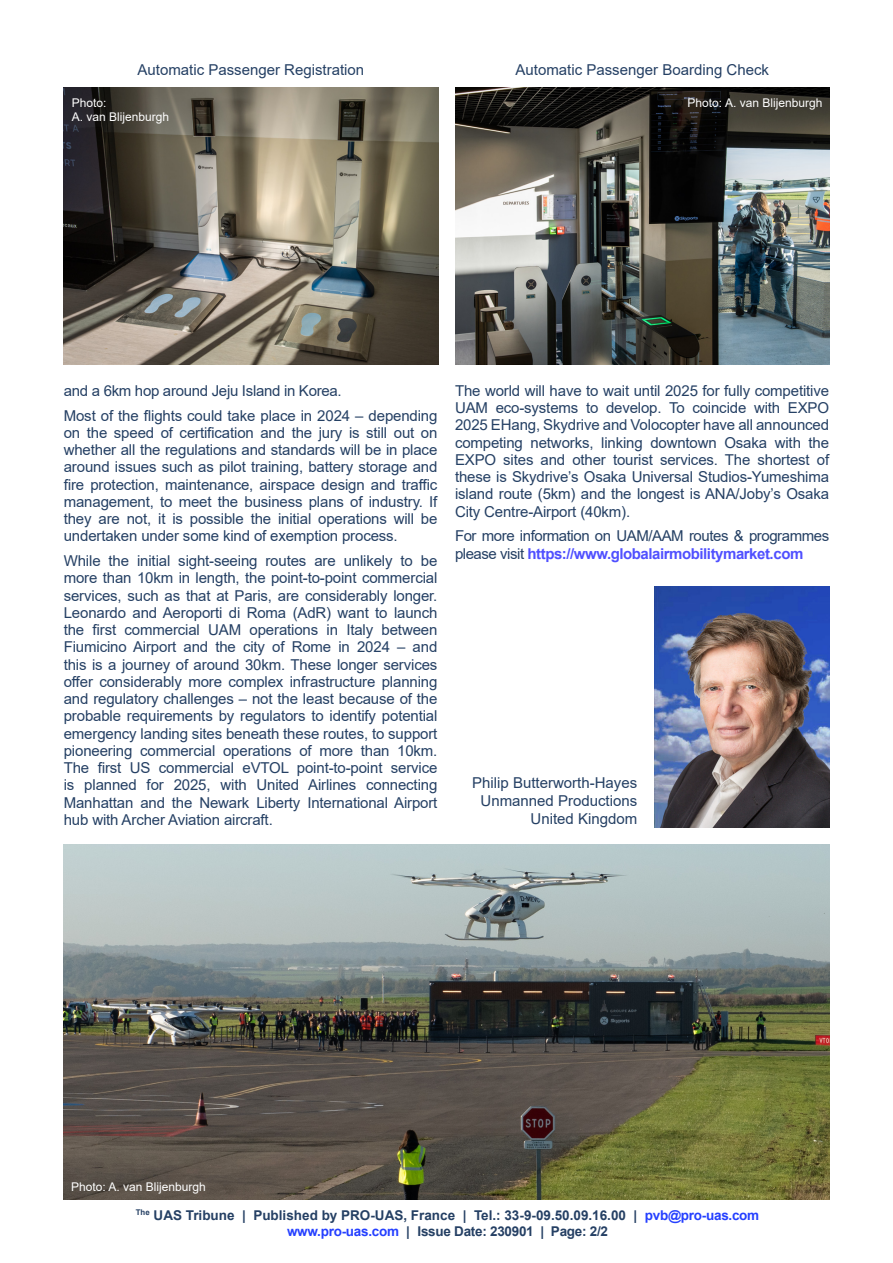
<style>
.page{position:relative;width:893px;height:1263px;background:#fff}
.page>*{position:absolute;margin:0;border:0;box-sizing:border-box;transform-origin:0 0}
.t1{font:15px/17.2px "Arial";letter-spacing:-.01em;color:#254064;text-align:justify}
.t2{font:15px/17.2px "Arial";letter-spacing:-.03em;color:#254064}
.t3{font:700 13.5px/16.2px "Arial";letter-spacing:-.02em;color:#254064;text-align:center}
.t4{font:12px "Arial";color:#fff}
.s1{font-weight:700;color:#5050ff}
.s2{color:#2540ff}
</style>
<div class="page">
<img style="left:654px;top:587px;width:175px;height:241px">
<img style="left:64px;top:87px;width:374px;height:278px">
<img style="left:455px;top:87px;width:374px;height:278px">
<img style="left:64px;top:845px;width:765px;height:354px">
<p class="t1" style="left:137px;top:61px;width:228px">Automatic Passenger Registration</p>
<p class="t1" style="left:516px;top:61px;width:255px">Automatic Passenger Boarding Check</p>
<p class="t4" style="left:72px;top:94px;width:36px">Photo:</p>
<p class="t4" style="left:72px;top:108px;width:99px">A. van Blijenburgh</p>
<p class="t4" style="left:688px;top:94px;width:136px">Photo: A. van Blijenburgh</p>
<p class="t1" style="left:64px;top:382px;width:279px">and a 6km hop around Jeju Island in Korea.</p>
<p class="t1" style="left:64px;top:406px;width:375px">Most of the flights could take place in 2024 – depending on the speed of certification and the jury is still out on whether all the regulations and standards will be in place around issues such as pilot training, battery storage and fire protection, maintenance, airspace design and traffic management, to meet the business plans of industry. If they are not, it is possible the initial operations will be undertaken under some kind of exemption process.</p>
<p class="t1" style="left:64px;top:552px;width:375px">While the initial sight-seeing routes are unlikely to be more than 10km in length, the point-to-point commercial services, such as that at Paris, are considerably longer.<br>Leonardo and Aeroporti di Roma (AdR) want to launch the first commercial UAM operations in Italy between Fiumicino Airport and the city of Rome in 2024 – and this is a journey of around 30km. These longer services offer considerably more complex infrastructure planning and regulatory challenges – not the least because of the probable requirements by regulators to identify potential emergency landing sites beneath these routes, to support pioneering commercial operations of more than 10km.<br>The first US commercial eVTOL point-to-point service is planned for 2025, with United Airlines connecting Manhattan and the Newark Liberty International Airport hub with Archer Aviation aircraft.</p>
<p class="t1" style="left:455px;top:382px;width:376px">The world will have to wait until 2025 for fully competitive UAM eco-systems to develop. To coincide with EXPO 2025 EHang, Skydrive and Volocopter have all announced competing networks, linking downtown Osaka with the EXPO sites and other tourist services. The shortest of these is Skydrive’s Osaka Universal Studios-Yumeshima island route (5km) and the longest is ANA/Joby’s Osaka City Centre-Airport (40km).</p>
<p class="t2" style="left:455px;top:527px;width:376px">For more information on UAM/AAM routes &amp; programmes please visit <span class="s1">https://www.globalairmobilitymarket.com</span></p>
<p class="t1" style="left:472px;top:774px;width:167px">Philip Butterworth-Hayes</p>
<p class="t1" style="left:481px;top:792px;width:158px">Unmanned Productions</p>
<p class="t1" style="left:531px;top:810px;width:108px">United Kingdom</p>
<p class="t4" style="left:71px;top:1178px;width:136px">Photo: A. van Blijenburgh</p>
<p class="t3" style="left:136px;top:1207px;width:625px"><sup>The</sup> UAS Tribune | Published by PRO-UAS, France | Tel.: 33-9-09.50.09.16.00 | <span class="s2">pvb@pro-uas.com www.pro-uas.com</span> | Issue Date: 230901 | Page: 2/2</p>
</div>
